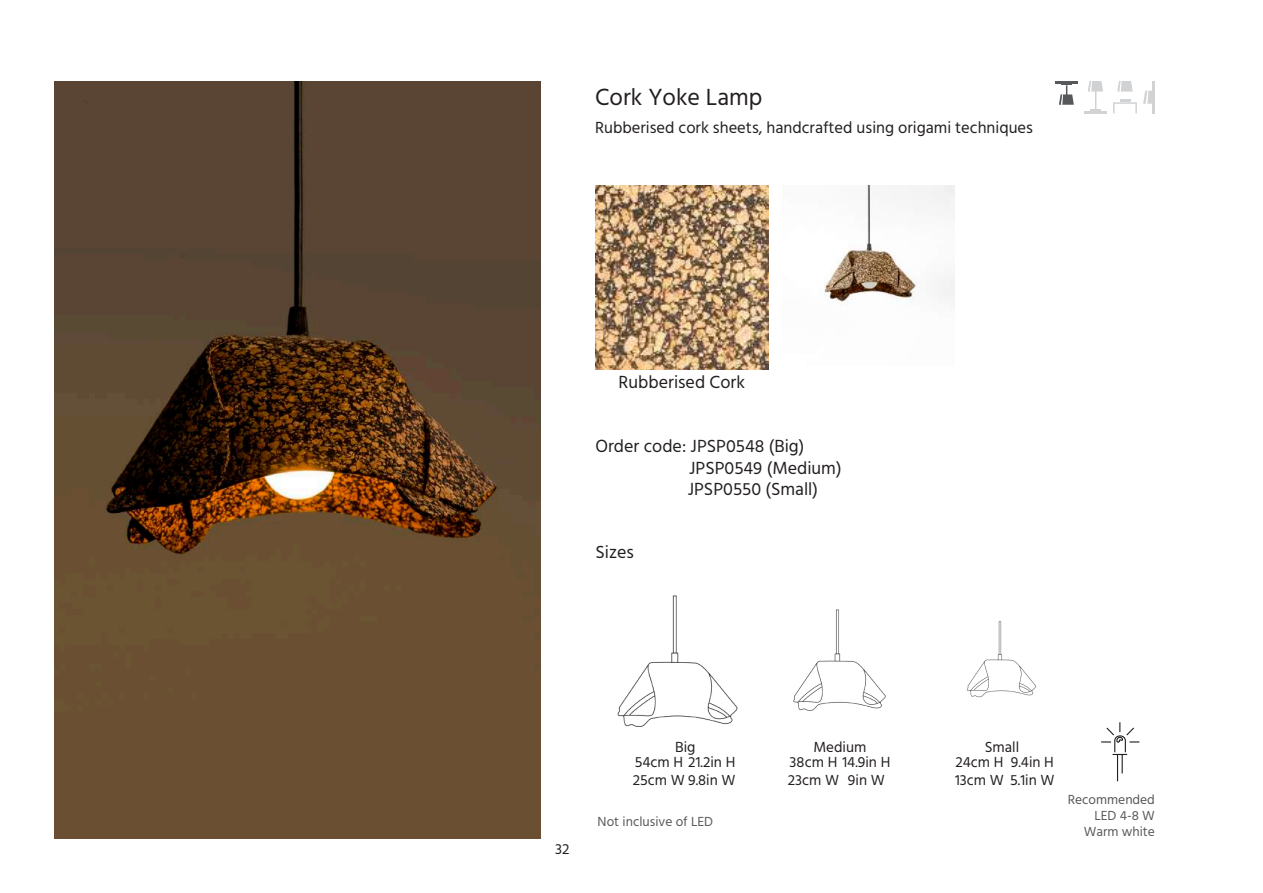
<style>
.page{position:relative;width:1263px;height:893px;background:#fff}
.page>*{position:absolute;margin:0;border:0;box-sizing:border-box;transform-origin:0 0}
.t1{font:24px "Hind";color:#231f20}
.t2{font:18px/21.6px "Hind";color:#231f20}
.t3{font:16.5px "Hind";color:#231f20}
.t4{font:15px/18px "Hind";color:#231f20}
.t5{font:13.5px/16.2px "Hind";color:#57585a;text-align:right}
</style>
<div class="page">
<img style="left:54px;top:81px;width:486px;height:758px">
<img style="left:824px;top:186px;width:131px;height:119px">
<img style="left:595px;top:186px;width:173px;height:184px">
<svg style="left:1101px;top:722px;width:39px;height:60px"></svg>
<svg style="left:1120px;top:100px;width:10px;height:2px"></svg>
<svg style="left:1117px;top:81px;width:16px;height:11px"></svg>
<div style="left:1113px;top:102px;width:24px;height:12px;border:2px solid #d1d2d4"></div>
<svg style="left:1143px;top:91px;width:9px;height:13px"></svg>
<hr style="left:1153px;top:81px;width:2px;height:32px;background:#d1d2d4">
<svg style="left:1088px;top:81px;width:15px;height:30px"></svg>
<hr style="left:1084px;top:111px;width:23px;height:2px;background:#d1d2d4">
<svg style="left:1059px;top:84px;width:15px;height:21px"></svg>
<hr style="left:1055px;top:81px;width:23px;height:2px;background:#57585a">
<img style="left:617px;top:595px;width:121px;height:132px">
<img style="left:793px;top:609px;width:93px;height:102px">
<img style="left:967px;top:621px;width:70px;height:77px">
<h1 class="t1" style="left:595px;top:81px;width:169px">Cork Yoke Lamp</h1>
<p class="t3" style="left:595px;top:117px;width:439px">Rubberised cork sheets, handcrafted using origami techniques</p>
<p class="t2" style="left:619px;top:372px;width:128px">Rubberised Cork</p>
<p class="t2" style="left:688px;top:436px;width:155px;text-indent:-92px">Order code: JPSP0548 (Big)<br>JPSP0549 (Medium)<br>JPSP0550 (Small)</p>
<p class="t2" style="left:595px;top:542px;width:40px">Sizes</p>
<p class="t4" style="left:555px;top:841px;width:16px">32</p>
<p class="t4" style="left:675px;top:738px;width:22px">Big</p>
<p class="t4" style="left:813px;top:738px;width:55px">Medium</p>
<p class="t4" style="left:985px;top:738px;width:36px">Small</p>
<p class="t4" style="left:633px;top:753px;width:104px">54cm H 21.2in H<br>25cm W 9.8in W</p>
<p class="t4" style="left:788px;top:753px;width:104px">38cm H 14.9in H<br>23cm W</p>
<p class="t4" style="left:955px;top:753px;width:101px">24cm H<br>13cm W 5.1in W</p>
<p class="t4" style="left:1011px;top:753px;width:45px">9.4in H</p>
<p class="t4" style="left:848px;top:771px;width:38px">9in W</p>
<p class="t5" style="left:598px;top:814px;width:117px">Not inclusive of LED</p>
<p class="t5" style="left:1068px;top:792px;width:89px">Recommended<br>LED 4-8 W<br>Warm white</p>
</div>
